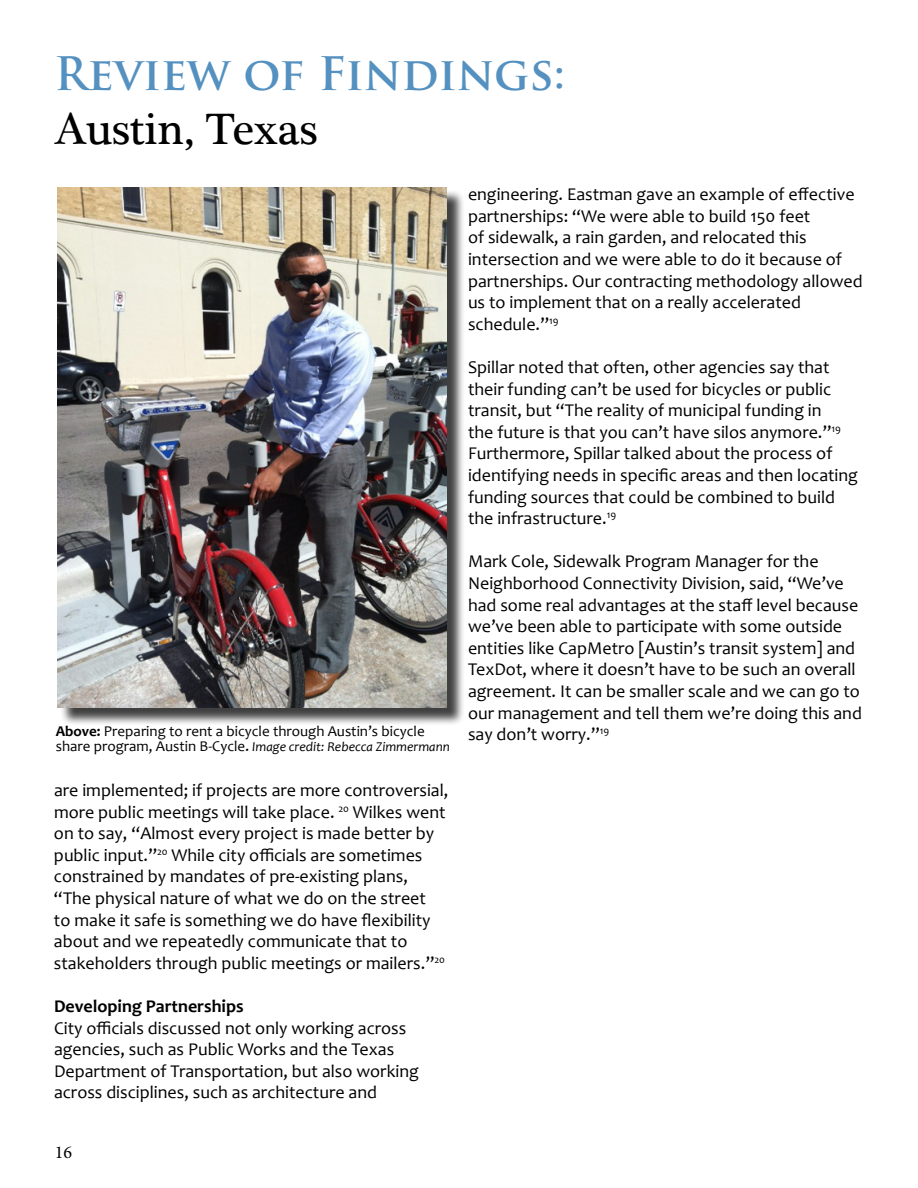
<style>
.page{position:relative;width:918px;height:1188px;background:#fff}
.page>*{position:absolute;margin:0;border:0;box-sizing:border-box;transform-origin:0 0}
.t1{font:700 45px "Trajan Pro";color:#5491c0}
.t2{font:45px "Plantagenet Cherokee";color:#000}
.t3{font:18px/21.6px "Candara";color:#000}
.t4{font:700 18px "Candara";color:#000}
.t5{font:18px "Minion Pro";color:#000}
.t6{font:15px "Candara";color:#000}
.t7{font:italic 13.5px "Candara";color:#000}
.t8{font:10.5px "Candara";color:#000}
.s1{font-weight:700}
.s2{font-style:normal;font-size:15px}
.s3{font-style:normal;font-size:16.5px}
</style>
<div class="page">
<div style="left:60px;top:190px;width:405px;height:536px;background:#000;opacity:.75"></div>
<img style="left:58px;top:187px;width:388px;height:520px">
<h1 class="t1" style="left:54px;top:45px;width:513px">Review of Findings:</h1>
<h1 class="t2" style="left:54px;top:101px;width:265px">Austin, Texas</h1>
<p class="t3" style="left:468px;top:183px;width:396px">engineering. Eastman gave an example of effective partnerships: “We were able to build 150 feet<br>of sidewalk, a rain garden, and relocated this intersection and we were able to do it because of partnerships. Our contracting methodology allowed us to implement that on a really accelerated schedule.”<sup>19</sup></p>
<p class="t3" style="left:468px;top:356px;width:392px">Spillar noted that often, other agencies say that their funding can’t be used for bicycles or public transit, but “The reality of municipal funding in<br>the future is that you can’t have silos anymore.”<sup>19<br></sup>Furthermore, Spillar talked about the process of identifying needs in specific areas and then locating funding sources that could be combined to build the infrastructure.<sup>19</sup></p>
<p class="t3" style="left:468px;top:551px;width:395px">Mark Cole, Sidewalk Program Manager for the Neighborhood Connectivity Division, said, “We’ve had some real advantages at the staff level because we’ve been able to participate with some outside entities like CapMetro [Austin’s transit system] and TexDot, where it doesn’t have to be such an overall agreement. It can be smaller scale and we can go to our management and tell them we’re doing this and say don’t worry.”</p>
<p class="t6" style="left:56px;top:722px;width:370px"><span class="s1">Above:</span> Preparing to rent a bicycle through Austin’s bicycle</p>
<p class="t8" style="left:600px;top:724px;width:11px">19</p>
<p class="t7" style="left:56px;top:738px;width:396px"><span class="s2">share program, Austin B-Cycle</span><span class="s3">.</span> Image credit: Rebecca Zimmermann</p>
<p class="t3" style="left:54px;top:779px;width:396px">are implemented; if projects are more controversial, more public meetings will take place. <sup>20</sup> Wilkes went on to say, “Almost every project is made better by public input.”<sup>20</sup> While city officials are sometimes constrained by mandates of pre-existing plans, “The physical nature of what we do on the street<br>to make it safe is something we do have flexibility about and we repeatedly communicate that to stakeholders through public meetings or mailers.”<sup>20</sup></p>
<p class="t4" style="left:54px;top:995px;width:191px">Developing Partnerships</p>
<p class="t3" style="left:54px;top:1017px;width:366px">City officials discussed not only working across agencies, such as Public Works and the Texas Department of Transportation, but also working across disciplines, such as architecture and</p>
<p class="t5" style="left:55px;top:1140px;width:19px">16</p>
</div>
